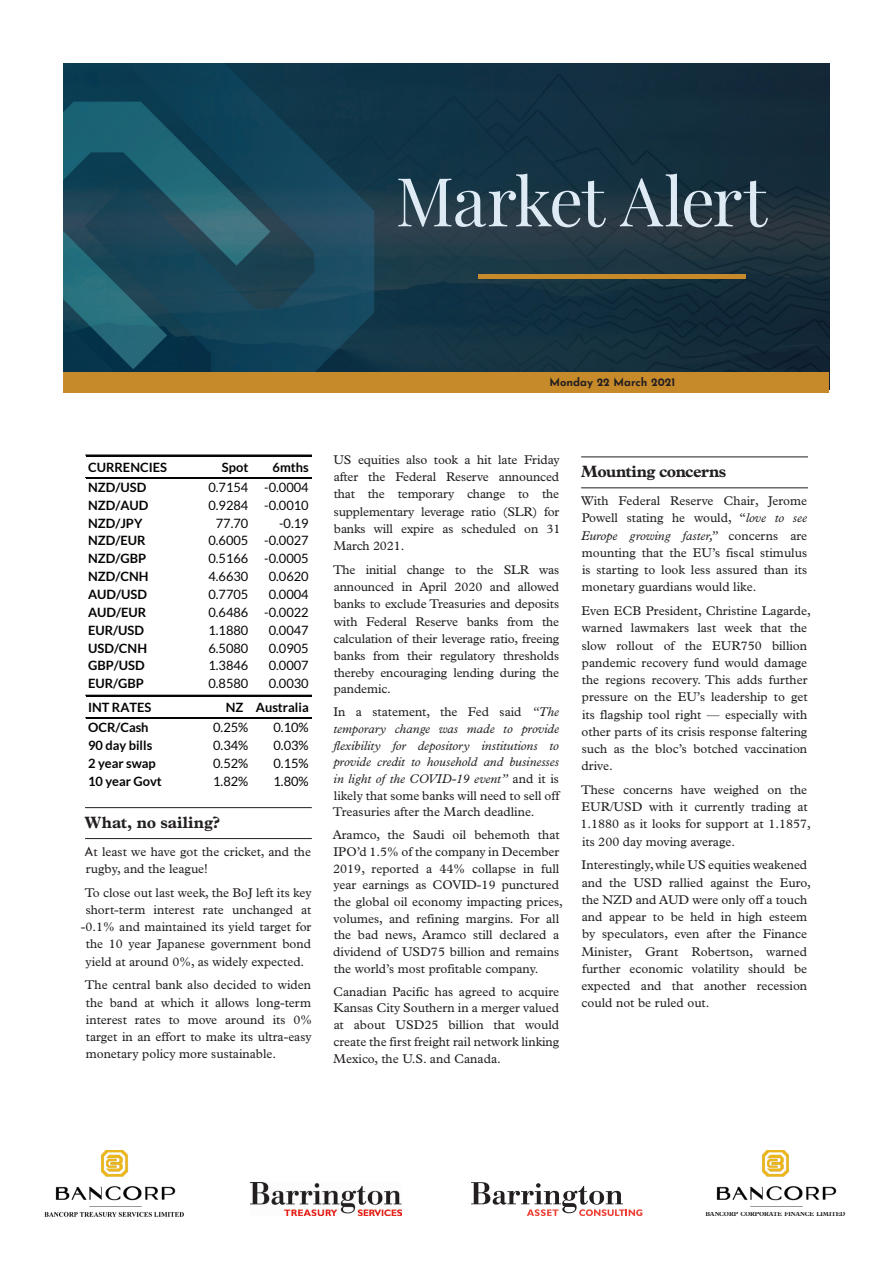
<style>
.page{position:relative;width:893px;height:1263px;background:#fff}
.page>*{position:absolute;margin:0;border:0;box-sizing:border-box;transform-origin:0 0}
.t1{font:67.5px "Playfair Display";letter-spacing:-.03em;color:#deeaf4}
.t2{font:700 16.5px "Plantin Std";letter-spacing:-.02em;color:#231f20}
.t3{font:700 16.5px "Plantin Std";letter-spacing:.005em;color:#231f20}
.t4{font:12.9px "Lato";color:#040503}
.t5{font:700 12.9px "Lato";color:#040503}
.t6{font:12.75px/17.2px "Plantin Std";color:#231f20}
.t7{font:italic 12.75px/16.6px "Plantin Std";color:#231f20;text-align:justify}
.t8{font:700 11.25px "Josefin Sans";color:#231f20}
.t9{font:700 6.45px "Plantin Std";letter-spacing:-.01em;color:#231f20;scale:.93 1}
.s1{font-family:"Josefin Sans"}
.s2{font-style:normal}
.s3{font-style:italic}
</style>
<div class="page">
<img style="left:64px;top:64px;width:765px;height:308px">
<hr style="left:85px;top:807px;width:227px;height:1px;background:#231f20">
<hr style="left:85px;top:838px;width:227px;height:1px;background:#231f20">
<hr style="left:86px;top:455px;width:225px;height:1px;background:#040503">
<hr style="left:86px;top:477px;width:225px;height:2px;background:#040503">
<hr style="left:86px;top:695px;width:225px;height:1px;background:#040503">
<hr style="left:86px;top:717px;width:225px;height:1px;background:#040503">
<hr style="left:86px;top:718px;width:225px;height:1px;background:#040503">
<hr style="left:581px;top:457px;width:227px;height:1px;background:#231f20">
<hr style="left:581px;top:487px;width:227px;height:1px;background:#231f20">
<div style="left:64px;top:372px;width:765px;height:21px;background:#c78a2a"></div>
<hr style="left:478px;top:275px;width:268px;height:4px;background:#c78a2a">
<img style="left:44px;top:1150px;width:140px;height:67px">
<img style="left:251px;top:1182px;width:151px;height:33px">
<img style="left:716px;top:1150px;width:121px;height:57px">
<svg style="left:471px;top:1182px;width:171px;height:34px"></svg>
<h1 class="t1" style="left:395px;top:148px;width:373px">Market Alert</h1>
<p class="t8" style="left:549px;top:372px;width:127px">Monday 22 March 2021</p>
<p class="t5" style="left:88px;top:460px;width:81px">CURRENCIES</p>
<p class="t5" style="left:222px;top:460px;width:28px">Spot</p>
<p class="t5" style="left:273px;top:460px;width:38px">6mths</p>
<p class="t5" style="left:88px;top:480px;width:60px">NZD/USD</p>
<p class="t4" style="left:208px;top:480px;width:102px">0.7154 -0.0004</p>
<p class="t5" style="left:88px;top:498px;width:62px">NZD/AUD</p>
<p class="t4" style="left:208px;top:498px;width:102px">0.9284 -0.0010</p>
<p class="t5" style="left:88px;top:515px;width:56px">NZD/JPY</p>
<p class="t4" style="left:216px;top:516px;width:34px">77.70</p>
<p class="t4" style="left:279px;top:516px;width:31px">-0.19</p>
<p class="t5" style="left:88px;top:533px;width:59px">NZD/EUR</p>
<p class="t4" style="left:208px;top:534px;width:102px">0.6005 -0.0027</p>
<p class="t5" style="left:88px;top:551px;width:60px">NZD/GBP</p>
<p class="t4" style="left:208px;top:551px;width:102px">0.5166 -0.0005</p>
<p class="t5" style="left:88px;top:569px;width:62px">NZD/CNH</p>
<p class="t4" style="left:208px;top:569px;width:42px">4.6630</p>
<p class="t4" style="left:269px;top:569px;width:42px">0.0620</p>
<p class="t5" style="left:88px;top:587px;width:60px">AUD/USD</p>
<p class="t4" style="left:208px;top:587px;width:42px">0.7705</p>
<p class="t4" style="left:269px;top:587px;width:42px">0.0004</p>
<p class="t5" style="left:88px;top:605px;width:60px">AUD/EUR</p>
<p class="t4" style="left:208px;top:605px;width:102px">0.6486 -0.0022</p>
<p class="t5" style="left:88px;top:623px;width:58px">EUR/USD</p>
<p class="t4" style="left:208px;top:623px;width:42px">1.1880</p>
<p class="t4" style="left:269px;top:623px;width:42px">0.0047</p>
<p class="t5" style="left:88px;top:640px;width:61px">USD/CNH</p>
<p class="t4" style="left:208px;top:641px;width:42px">6.5080</p>
<p class="t4" style="left:269px;top:641px;width:42px">0.0905</p>
<p class="t5" style="left:88px;top:658px;width:58px">GBP/USD</p>
<p class="t4" style="left:208px;top:658px;width:42px">1.3846</p>
<p class="t4" style="left:269px;top:658px;width:42px">0.0007</p>
<p class="t5" style="left:88px;top:676px;width:57px">EUR/GBP</p>
<p class="t4" style="left:208px;top:676px;width:42px">0.8580</p>
<p class="t4" style="left:269px;top:676px;width:42px">0.0030</p>
<p class="t5" style="left:88px;top:700px;width:65px">INT RATES</p>
<p class="t5" style="left:226px;top:700px;width:85px">NZ Australia</p>
<p class="t5" style="left:88px;top:720px;width:62px">OCR/Cash</p>
<p class="t4" style="left:213px;top:720px;width:37px">0.25%</p>
<p class="t4" style="left:273px;top:720px;width:37px">0.10%</p>
<p class="t5" style="left:88px;top:738px;width:66px">90 day bills</p>
<p class="t4" style="left:213px;top:738px;width:37px">0.34%</p>
<p class="t4" style="left:273px;top:738px;width:37px">0.03%</p>
<p class="t5" style="left:88px;top:756px;width:69px">2 year swap</p>
<p class="t4" style="left:213px;top:756px;width:37px">0.52%</p>
<p class="t4" style="left:273px;top:756px;width:37px">0.15%</p>
<p class="t5" style="left:88px;top:773px;width:75px">10 year Govt</p>
<p class="t4" style="left:213px;top:774px;width:37px">1.82%</p>
<p class="t4" style="left:273px;top:774px;width:37px">1.80%</p>
<p class="t3" style="left:84px;top:812px;width:137px">What, no sailing?</p>
<p class="t6" style="left:84px;top:843px;width:228px"><span class="s1">A</span>t least we have got the cricket, and the rugby, and the league!</p>
<p class="t6" style="left:81px;top:884px;width:232px;text-align:center">To close out last week, the BoJ left its key short-term interest rate unchanged at -0.1% and maintained its yield target for the 10 year Japanese government bond yield at around 0%, as widely expected.</p>
<p class="t6" style="left:85px;top:976px;width:228px;text-align:justify">The central bank also decided to widen the band at which it allows long-term interest rates to move around its 0% target in an effort to make its ultra-easy monetary policy more sustainable.</p>
<p class="t6" style="left:333px;top:451px;width:229px;text-align:justify">US equities also took a hit late Friday after the Federal Reserve announced that the temporary change to the supplementary leverage ratio (SLR) for banks will expire as scheduled on 31<br>March 2021.</p>
<p class="t6" style="left:333px;top:561px;width:228px;text-align:justify">The initial change to the SLR was announced in April 2020 and allowed banks to exclude Treasuries and deposits with Federal Reserve banks from the calculation of their leverage ratio, freeing banks from their regulatory thresholds thereby encouraging lending during the pandemic.</p>
<p class="t7" style="left:333px;top:704px;width:228px"><span class="s2">In a statement, the Fed said</span> “The temporary change was made to provide flexibility for depository institutions to provide credit to household and businesses in light of the COVID-19 event” <span class="s2">and it is likely that some banks will need to sell off Treasuries after the March deadline.</span></p>
<p class="t6" style="left:333px;top:827px;width:232px;line-height:16.6px">Aramco, the Saudi oil behemoth that IPO’d 1.5% of the company in December 2019, reported a 44% collapse in full year earnings as COVID-19 punctured the global oil economy impacting prices, volumes, and refining margins. For all the bad news, Aramco still declared a dividend of USD75 billion and remains the world’s most profitable company.</p>
<p class="t6" style="left:333px;top:983px;width:228px;line-height:16.8px;text-align:justify">Canadian Pacific has agreed to acquire Kansas City Southern in a merger valued at about USD25 billion that would create the first freight rail network linking Mexico, the U.S. and Canada.</p>
<p class="t2" style="left:581px;top:462px;width:147px">Mounting concerns</p>
<p class="t6" style="left:581px;top:492px;width:228px;text-align:justify">With Federal Reserve Chair, Jerome Powell stating he would, “<span class="s3">love to see Europe growing faster,”</span> concerns are mounting that the EU’s fiscal stimulus is starting to look less assured than its monetary guardians would like.</p>
<p class="t6" style="left:581px;top:602px;width:231px">Even ECB President, Christine Lagarde, warned lawmakers last week that the slow rollout of the EUR750 billion pandemic recovery fund would damage the regions recovery. This adds further pressure on the EU’s leadership to get its flagship tool right — especially with other parts of its crisis response faltering such as the bloc’s botched vaccination drive.</p>
<p class="t6" style="left:580px;top:781px;width:232px">These concerns have weighed on the EUR/USD with it currently trading at 1.1880 as it looks for support at 1.1857, its 200 day moving average.</p>
<p class="t6" style="left:581px;top:856px;width:231px">Interestingly, while US equities weakened and the USD rallied against the Euro, the NZD and AUD were only off a touch and appear to be held in high esteem by speculators, even after the Finance Minister, Grant Robertson, warned further economic volatility should be expected and that another recession could not be ruled out.</p>
<p class="t9" style="left:705px;top:1210px;width:152px">BANCORP CORPORATE FINANCE LIMITED</p>
</div>
